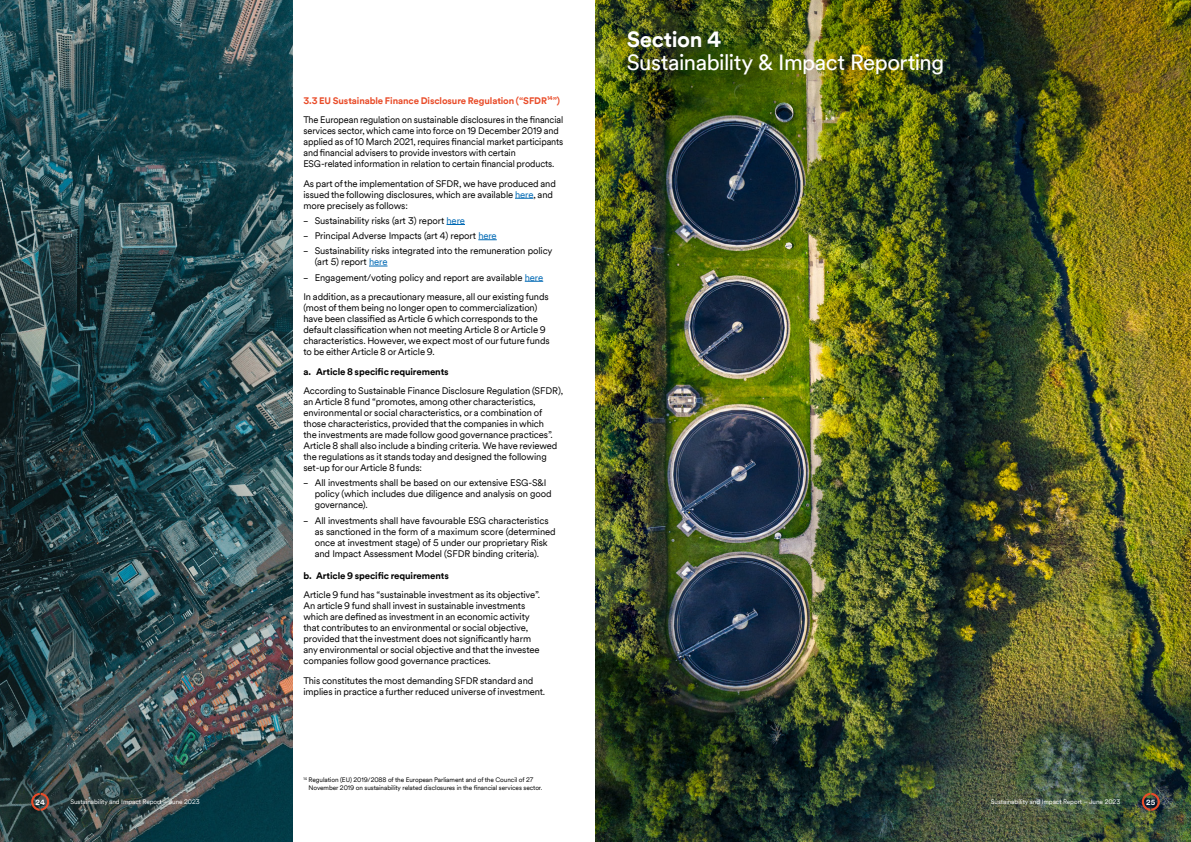
<style>
.page{position:relative;width:1191px;height:842px;background:#fff}
.page>*{position:absolute;margin:0;border:0;box-sizing:border-box;transform-origin:0 0}
.t1{font:22px "Schroders Circular TT";letter-spacing:-.025em;color:#fff}
.t2{font:700 22px "Schroders Circular TT";letter-spacing:-.02em;color:#fff}
.t3{font:9.5px/11px "Schroders Circular TT";letter-spacing:-.01em;color:#000}
.t4{font:700 9.5px "Schroders Circular TT";letter-spacing:-.01em;color:#000}
.t5{font:700 7.5px "Schroders Circular TT";color:#fff}
.t6{font:6.5px/8px "Schroders Circular TT";letter-spacing:-.01em;color:#000}
.t7{font:6.5px "Schroders Circular TT";letter-spacing:-.01em;color:#fff}
.s1{font-weight:700;color:#e94c29}
.s2{color:#0069b4}
</style>
<div class="page">
<img style="left:0;top:0;width:292px;height:842px">
<svg style="left:515px;top:198px;width:18px;height:1px"></svg>
<svg style="left:446px;top:224px;width:19px;height:1px"></svg>
<svg style="left:478px;top:239px;width:19px;height:1px"></svg>
<svg style="left:369px;top:266px;width:18px;height:1px"></svg>
<svg style="left:525px;top:281px;width:18px;height:1px"></svg>
<img style="left:595px;top:0;width:596px;height:842px">
<svg style="left:1141px;top:793px;width:18px;height:18px"></svg>
<svg style="left:31px;top:793px;width:18px;height:18px"></svg>
<p class="t3" style="left:303px;top:90px;width:261px;line-height:19.5px"><span class="s1">3.3 EU Sustainable Finance Disclosure Regulation (“SFDR</span><sup>14</sup><span class="s1">”)<br></span>The European regulation on sustainable disclosures in the financial</p>
<p class="t3" style="left:303px;top:125px;width:261px">services sector, which came into force on 19 December 2019 and applied as of 10 March 2021, requires financial market participants and financial advisers to provide investors with certain ESG-related information in relation to certain financial products.</p>
<p class="t3" style="left:303px;top:177px;width:254px">As part of the implementation of SFDR, we have produced and issued the following disclosures, which are available <span class="s2">here</span>, and more precisely as follows:</p>
<p class="t3" style="left:315px;top:212px;width:239px;line-height:15.2px">Sustainability risks (art 3) report <span class="s2">here<br></span>Principal Adverse Impacts (art 4) report <span class="s2">here<br></span>Sustainability risks integrated into the remuneration policy</p>
<p class="t3" style="left:315px;top:254px;width:230px;line-height:15.2px">(art 5) report <span class="s2">here<br></span>Engagement/voting policy and report are available <span class="s2">here</span></p>
<p class="t3" style="left:303px;top:291px;width:248px">In addition, as a precautionary measure, all our existing funds (most of them being no longer open to commercialization) have been classified as Article 6 which corresponds to the default classification when not meeting Article 8 or Article 9 characteristics. However, we expect most of our future funds to be either Article 8 or Article 9.</p>
<p class="t4" style="left:303px;top:365px;width:147px">a. Article 8 specific requirements</p>
<p class="t3" style="left:303px;top:385px;width:261px">According to Sustainable Finance Disclosure Regulation (SFDR), an Article 8 fund “promotes, among other characteristics, environmental or social characteristics, or a combination of those characteristics, provided that the companies in which<br>the investments are made follow good governance practices”.<br>Article 8 shall also include a binding criteria. We have reviewed the regulations as it stands today and designed the following set-up for our Article 8 funds:</p>
<p class="t3" style="left:315px;top:477px;width:238px">All investments shall be based on our extensive ESG-S&amp;I policy (which includes due diligence and analysis on good governance).</p>
<p class="t3" style="left:315px;top:514px;width:242px">All investments shall have favourable ESG characteristics as sanctioned in the form of a maximum score (determined once at investment stage) of 5 under our proprietary Risk and Impact Assessment Model (SFDR binding criteria).</p>
<p class="t4" style="left:303px;top:569px;width:147px">b. Article 9 specific requirements</p>
<p class="t3" style="left:303px;top:589px;width:238px">Article 9 fund has “sustainable investment as its objective”.<br>An article 9 fund shall invest in sustainable investments which are defined as investment in an economic activity that contributes to an environmental or social objective, provided that the investment does not significantly harm any environmental or social objective and that the investee companies follow good governance practices.</p>
<p class="t3" style="left:303px;top:675px;width:243px">This constitutes the most demanding SFDR standard and implies in practice a further reduced universe of investment.</p>
<p class="t6" style="left:309px;top:775px;width:235px;text-indent:-5px"><sup>14</sup> Regulation (EU) 2019/2088 of the European Parliament and of the Council of 27<br>November 2019 on sustainability related disclosures in the financial services sector.</p>
<h1 class="t2" style="left:626px;top:24px;width:96px">Section 4</h1>
<h1 class="t1" style="left:626px;top:47px;width:319px">Sustainability &amp; Impact Reporting</h1>
<p class="t5" style="left:36px;top:797px;width:11px">24</p>
<p class="t7" style="left:70px;top:797px;width:131px">Sustainability and Impact Report – June 2023</p>
<p class="t7" style="left:991px;top:797px;width:131px">Sustainability and Impact Report – June 2023</p>
<p class="t5" style="left:1146px;top:797px;width:11px">25</p>
</div>
